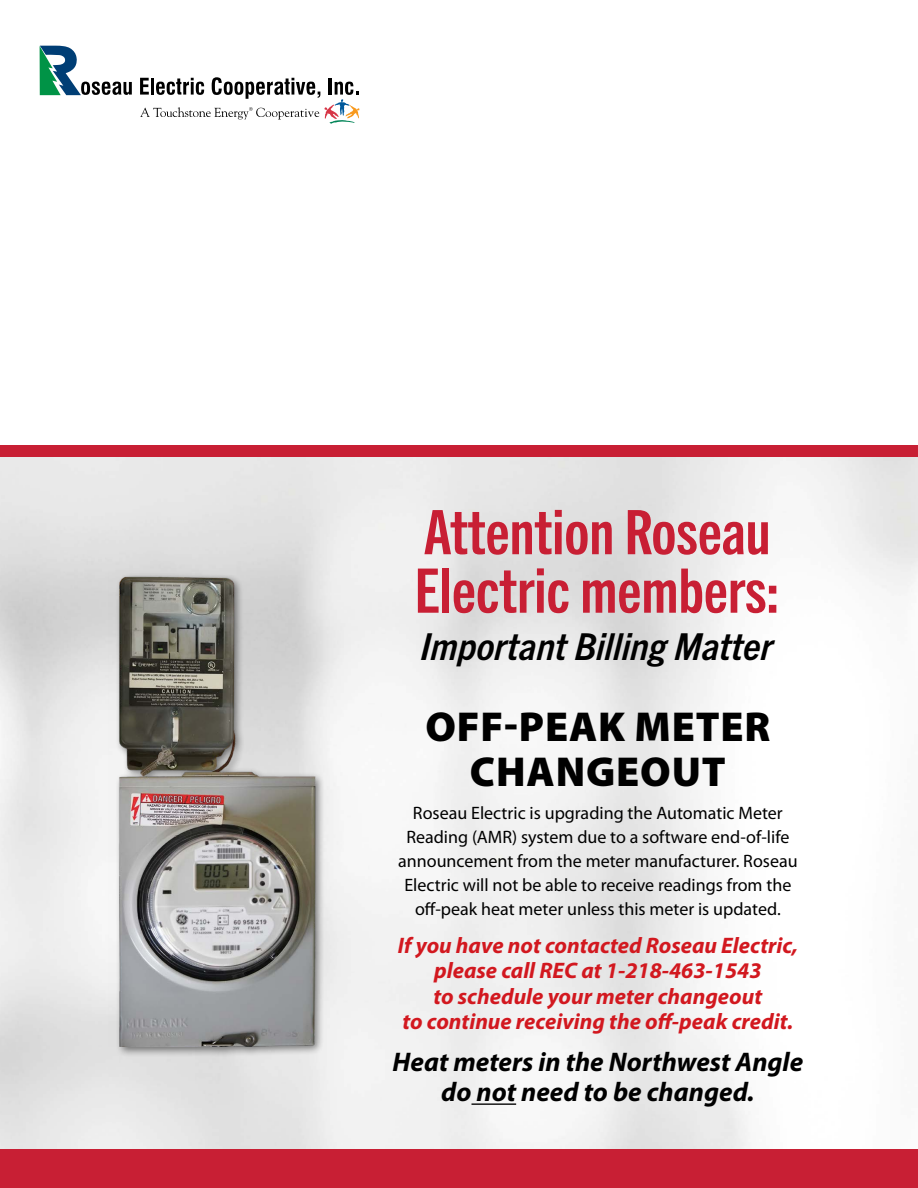
<style>
.page{position:relative;width:918px;height:1188px;background:#fff}
.page>*{position:absolute;margin:0;border:0;box-sizing:border-box;transform-origin:0 0}
.t1{font:61.5px/58.5px "Trade Gothic Next LT Pro Bd Cm";color:#c81f34;scale:1.11 1}
.t2{font:900 42px/45px "Myriad Pro";letter-spacing:.02em;color:#000;text-align:center}
.t3{font:italic 700 condensed 37.2px "Trade Gothic Next LT Pro";color:#000;scale:1.11 1}
.t4{font:italic 700 27px/30px "Myriad Pro";color:#000;text-align:center}
.t5{font:italic 700 22.5px/25.5px "Myriad Pro";color:#d2181f;text-align:center}
.t6{font:18px/24px "Myriad Pro";color:#000;text-align:center}
</style>
<div class="page">
<svg style="left:140px;top:77px;width:220px;height:47px"></svg>
<svg style="left:40px;top:46px;width:92px;height:49px"></svg>
<hr style="left:472px;top:1103px;width:44px;height:2px;background:#000">
<div style="left:0;top:445px;width:918px;height:12px;background:#c81f34"></div>
<div style="left:115px;top:573px;width:210px;height:484px;background:#000;opacity:.5"></div>
<img style="left:109px;top:570px;width:213px;height:477px">
<div style="left:0;top:1149px;width:918px;height:39px;background:#c81f34"></div>
<h1 class="t1" style="left:415px;top:499px;width:330px">Attention Roseau<br>Electric members:</h1>
<h3 class="t3" style="left:421px;top:621px;width:319px">Important Billing Matter</h3>
<h2 class="t2" style="left:425px;top:703px;width:347px">OFF-PEAK METER<br>CHANGEOUT</h2>
<p class="t6" style="left:398px;top:801px;width:401px">Roseau Electric is upgrading the Automatic Meter Reading (AMR) system due to a software end-of-life announcement from the meter manufacturer. Roseau Electric will not be able to receive readings from the off-peak heat meter unless this meter is updated.</p>
<p class="t5" style="left:398px;top:932px;width:401px">If you have not contacted Roseau Electric, please call REC at 1-218-463-1543<br>to schedule your meter changeout<br>to continue receiving the off-peak credit.</p>
<h3 class="t4" style="left:393px;top:1047px;width:412px">Heat meters in the Northwest Angle do not need to be changed.</h3>
</div>
